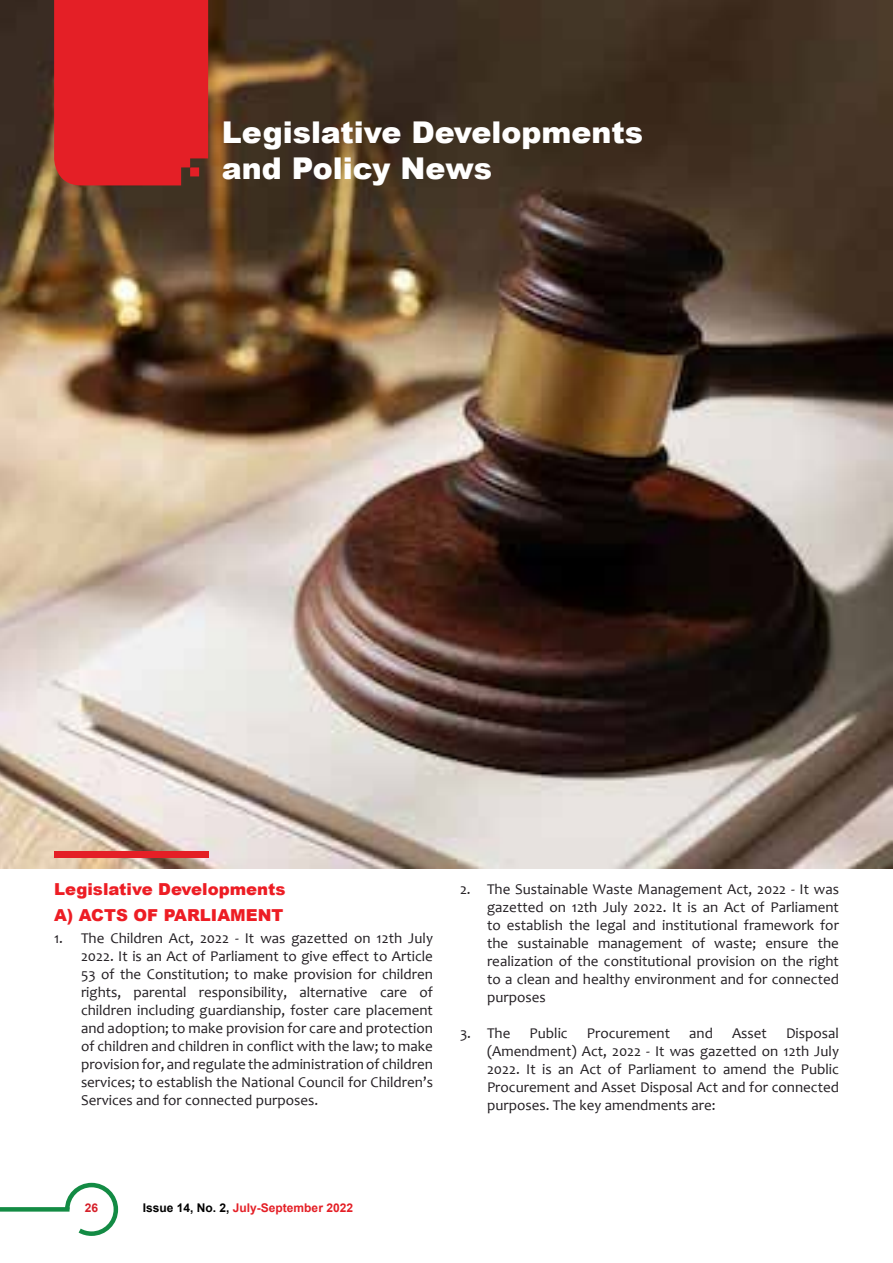
<style>
.page{position:relative;width:893px;height:1263px;background:#fff}
.page>*{position:absolute;margin:0;border:0;box-sizing:border-box;transform-origin:0 0}
.t1{font:900 30px/36px "Arial";color:#fff}
.t2{font:900 16.5px/25.7px "Arial";color:#ed1d24}
.t3{font:15px/18px "Candara";color:#231f23;text-align:justify}
.t4{font:700 12px "Arial";color:#e41f26}
.t5{font:700 12px "Arial";color:#d6202a}
.s1{color:#000}
</style>
<div class="page">
<img style="left:0;top:0;width:893px;height:868px">
<div style="left:54px;top:0;width:154px;height:185px;background:#e41f26"></div>
<div style="left:54px;top:851px;width:154px;height:6px;background:#e41f26"></div>
<svg style="left:0;top:1207px;width:63px;height:4px"></svg>
<svg style="left:63px;top:1182px;width:56px;height:54px"></svg>
<h1 class="t1" style="left:222px;top:113px;width:423px">Legislative Developments and Policy News</h1>
<p class="t2" style="left:54px;top:876px;width:233px">Legislative Developments<br>A) ACTS OF PARLIAMENT</p>
<p class="t3" style="left:81px;top:929px;width:353px;text-indent:-27px">1. The Children Act, 2022 - It was gazetted on 12th July 2022. It is an Act of Parliament to give effect to Article 53 of the Constitution; to make provision for children rights, parental responsibility, alternative care of children including guardianship, foster care placement and adoption; to make provision for care and protection of children and children in conflict with the law; to make provision for, and regulate the administration of children services; to establish the National Council for Children’s Services and for connected purposes.</p>
<p class="t3" style="left:487px;top:880px;width:354px;text-indent:-27px">2. The Sustainable Waste Management Act, 2022 - It was gazetted on 12th July 2022. It is an Act of Parliament to establish the legal and institutional framework for the sustainable management of waste; ensure the realization of the constitutional provision on the right to a clean and healthy environment and for connected purposes</p>
<p class="t3" style="left:460px;top:1024px;width:52px">3. The</p>
<p class="t3" style="left:530px;top:1024px;width:40px">Public</p>
<p class="t3" style="left:587px;top:1024px;width:85px">Procurement</p>
<p class="t3" style="left:689px;top:1024px;width:25px">and</p>
<p class="t3" style="left:732px;top:1024px;width:36px">Asset</p>
<p class="t3" style="left:487px;top:1024px;width:353px;text-indent:299px">Disposal (Amendment) Act, 2022 - It was gazetted on 12th July 2022. It is an Act of Parliament to amend the Public Procurement and Asset Disposal Act and for connected purposes. The key amendments are:</p>
<p class="t5" style="left:85px;top:1199px;width:15px">26</p>
<p class="t4" style="left:143px;top:1199px;width:212px"><span class="s1">Issue 14, No. 2,</span> July-September 2022</p>
</div>
